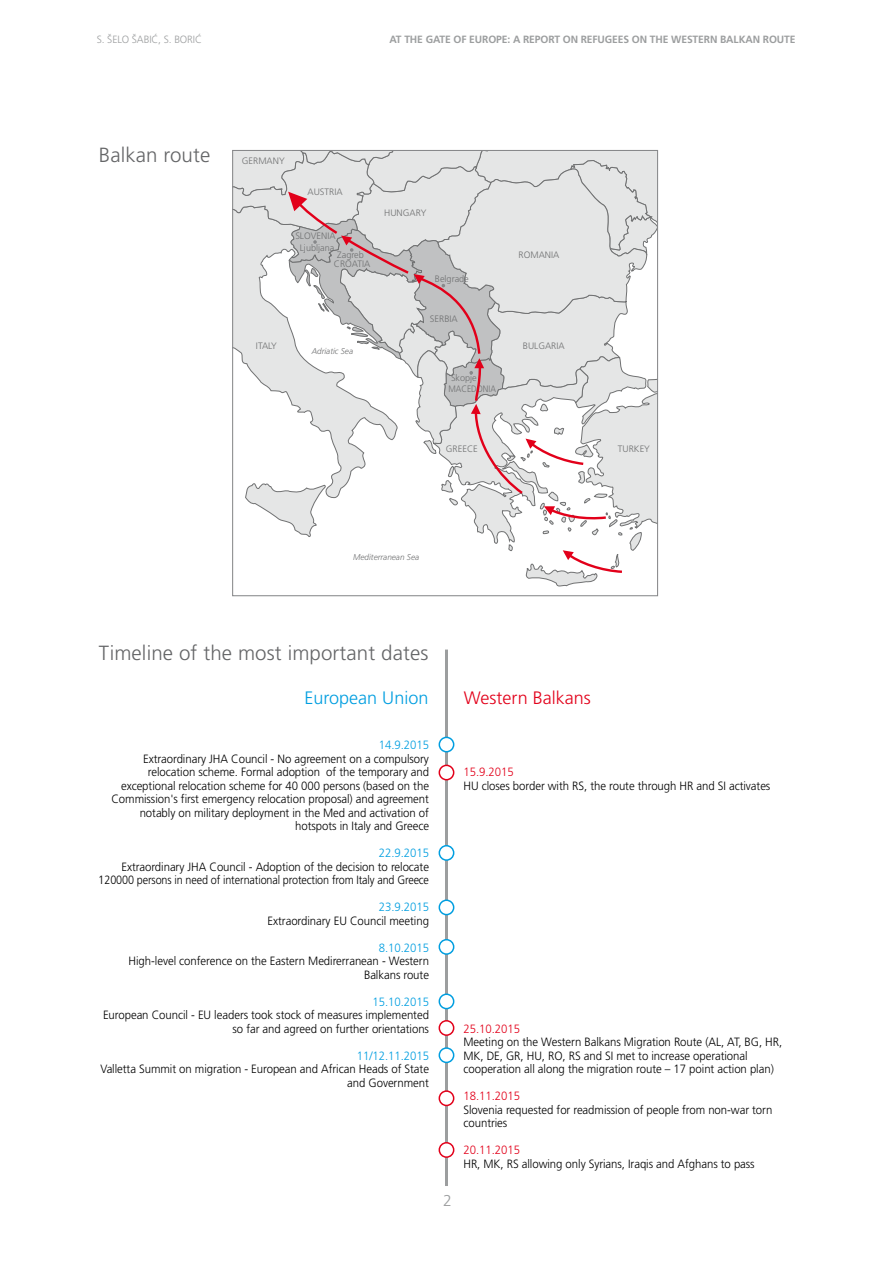
<style>
.page{position:relative;width:893px;height:1263px;background:#fff}
.page>*{position:absolute;margin:0;border:0;box-sizing:border-box;transform-origin:0 0}
.t1{font:300 20.55px "Frutiger X";letter-spacing:.005em;color:#646567}
.t2{font:300 18px "Frutiger X";color:#e2001a}
.t3{font:300 18px "Frutiger X";color:#009ee0}
.t4{font:300 15.75px "Frutiger X";color:#9c9e9f}
.t5{font:300 12px/13.5px "Frutiger X";letter-spacing:-.005em;color:#000;text-align:right;scale:.95 1}
.t6{font:300 12px "Frutiger X";letter-spacing:-.005em;color:#009ee0;scale:.95 1}
.t7{font:300 12px "Frutiger X";letter-spacing:-.005em;color:#e2001a;scale:.95 1}
.t8{font:700 10.5px "Frutiger X";letter-spacing:-.01em;color:#9c9e9f}
.t9{font:300 10.5px "Frutiger X";letter-spacing:-.01em;color:#9c9e9f}
.t10{font:300 9.3px "Frutiger X";color:#707172}
.t11{font:300 9.3px "Frutiger X";color:#707172;scale:.9 1}
.t12{font:italic 300 8.4px "Frutiger X";color:#707172}
</style>
<div class="page">
<hr style="left:445px;top:649px;width:3px;height:537px;background:#9c9e9f">
<div style="left:439px;top:737px;width:15px;height:15px;background:#fff;border-radius:50%"></div>
<div style="left:439px;top:737px;width:15px;height:15px;border:2px solid #009ee0;border-radius:50%"></div>
<div style="left:439px;top:846px;width:15px;height:14px;background:#fff;border-radius:50%"></div>
<div style="left:439px;top:845px;width:15px;height:16px;border:2px solid #009ee0;border-radius:50%"></div>
<div style="left:439px;top:900px;width:15px;height:14px;background:#fff;border-radius:50%"></div>
<div style="left:439px;top:899px;width:15px;height:16px;border:2px solid #009ee0;border-radius:50%"></div>
<div style="left:439px;top:940px;width:15px;height:14px;background:#fff;border-radius:50%"></div>
<div style="left:439px;top:939px;width:15px;height:16px;border:2px solid #009ee0;border-radius:50%"></div>
<div style="left:439px;top:994px;width:15px;height:14px;background:#fff;border-radius:50%"></div>
<div style="left:439px;top:993px;width:15px;height:16px;border:2px solid #009ee0;border-radius:50%"></div>
<div style="left:439px;top:1048px;width:15px;height:14px;background:#fff;border-radius:50%"></div>
<div style="left:439px;top:1047px;width:15px;height:16px;border:2px solid #009ee0;border-radius:50%"></div>
<div style="left:439px;top:765px;width:15px;height:15px;background:#fff;border-radius:50%"></div>
<div style="left:439px;top:765px;width:15px;height:15px;border:2px solid #e2001a;border-radius:50%"></div>
<div style="left:439px;top:1021px;width:15px;height:14px;background:#fff;border-radius:50%"></div>
<div style="left:439px;top:1020px;width:15px;height:16px;border:2px solid #e2001a;border-radius:50%"></div>
<div style="left:439px;top:1091px;width:15px;height:14px;background:#fff;border-radius:50%"></div>
<div style="left:439px;top:1090px;width:15px;height:16px;border:2px solid #e2001a;border-radius:50%"></div>
<div style="left:439px;top:1143px;width:15px;height:14px;background:#fff;border-radius:50%"></div>
<div style="left:439px;top:1142px;width:15px;height:16px;border:2px solid #e2001a;border-radius:50%"></div>
<svg style="left:233px;top:150px;width:425px;height:439px"></svg>
<p class="t9" style="left:97px;top:33px;width:107px">S. ŠELO ŠABIĆ, S. BORIĆ</p>
<p class="t8" style="left:389px;top:33px;width:408px">AT THE GATE OF EUROPE: A REPORT ON REFUGEES ON THE WESTERN BALKAN ROUTE</p>
<h1 class="t1" style="left:99px;top:143px;width:113px">Balkan route</h1>
<p class="t10" style="left:242px;top:155px;width:44px">GERMANY</p>
<p class="t10" style="left:308px;top:187px;width:37px">AUSTRIA</p>
<p class="t10" style="left:295px;top:231px;width:42px">SLOVENIA</p>
<p class="t10" style="left:300px;top:242px;width:36px">Ljubljana</p>
<p class="t10" style="left:337px;top:250px;width:28px">Zagreb</p>
<p class="t10" style="left:334px;top:259px;width:38px">CROATIA</p>
<p class="t10" style="left:256px;top:341px;width:23px">ITALY</p>
<p class="t12" style="left:312px;top:346px;width:43px">Adriatic Sea</p>
<p class="t10" style="left:384px;top:208px;width:44px">HUNGARY</p>
<p class="t10" style="left:435px;top:273px;width:35px">Belgrade</p>
<p class="t10" style="left:430px;top:313px;width:29px">SERBIA</p>
<p class="t10" style="left:451px;top:373px;width:27px">Skopje</p>
<p class="t11" style="left:448px;top:383px;width:54px">MACEDONIA</p>
<p class="t10" style="left:519px;top:249px;width:42px">ROMANIA</p>
<p class="t10" style="left:523px;top:341px;width:43px">BULGARIA</p>
<p class="t10" style="left:446px;top:444px;width:34px">GREECE</p>
<p class="t10" style="left:618px;top:444px;width:34px">TURKEY</p>
<p class="t12" style="left:353px;top:552px;width:68px">Mediterranean Sea</p>
<h1 class="t1" style="left:99px;top:642px;width:331px">Timeline of the most important dates</h1>
<h2 class="t3" style="left:305px;top:687px;width:125px">European Union</h2>
<h2 class="t2" style="left:464px;top:687px;width:129px">Western Balkans</h2>
<p class="t6" style="left:379px;top:738px;width:54px">14.9.2015</p>
<p class="t5" style="left:111px;top:752px;width:336px">Extraordinary JHA Council - No agreement on a compulsory relocation scheme. Formal adoption of the temporary and exceptional relocation scheme for 40 000 persons (based on the Commission's first emergency relocation proposal) and agreement notably on military deployment in the Med and activation of hotspots in Italy and Greece</p>
<p class="t6" style="left:379px;top:846px;width:54px">22.9.2015</p>
<p class="t5" style="left:98px;top:860px;width:350px">Extraordinary JHA Council - Adoption of the decision to relocate<br>120000 persons in need of international protection from Italy and Greece</p>
<p class="t6" style="left:379px;top:900px;width:54px">23.9.2015</p>
<p class="t5" style="left:268px;top:914px;width:171px">Extraordinary EU Council meeting</p>
<p class="t6" style="left:379px;top:941px;width:54px">8.10.2015</p>
<p class="t5" style="left:129px;top:954px;width:318px">High-level conference on the Eastern Medirerranean - Western<br>Balkans route</p>
<p class="t6" style="left:372px;top:995px;width:61px">15.10.2015</p>
<p class="t5" style="left:103px;top:1008px;width:345px">European Council - EU leaders took stock of measures implemented so far and agreed on further orientations</p>
<p class="t6" style="left:357px;top:1049px;width:78px">11/12.11.2015</p>
<p class="t5" style="left:100px;top:1062px;width:347px">Valletta Summit on migration - European and African Heads of State and Government</p>
<p class="t7" style="left:463px;top:765px;width:54px">15.9.2015</p>
<p class="t5" style="left:463px;top:779px;width:325px">HU closes border with RS, the route through HR and SI activates</p>
<h3 class="t4" style="left:443px;top:1192px;width:10px">2</h3>
<p class="t7" style="left:463px;top:1022px;width:61px">25.10.2015</p>
<p class="t5" style="left:463px;top:1035px;width:337px;text-align:left">Meeting on the Western Balkans Migration Route (AL, AT, BG, HR,<br>MK, DE, GR, HU, RO, RS and SI met to increase operational cooperation all along the migration route – 17 point action plan)</p>
<p class="t7" style="left:463px;top:1089px;width:61px">18.11.2015</p>
<p class="t5" style="left:463px;top:1103px;width:327px;text-align:left">Slovenia requested for readmission of people from non-war torn countries</p>
<p class="t7" style="left:463px;top:1143px;width:61px">20.11.2015</p>
<p class="t5" style="left:463px;top:1157px;width:308px">HR, MK, RS allowing only Syrians, Iraqis and Afghans to pass</p>
</div>
